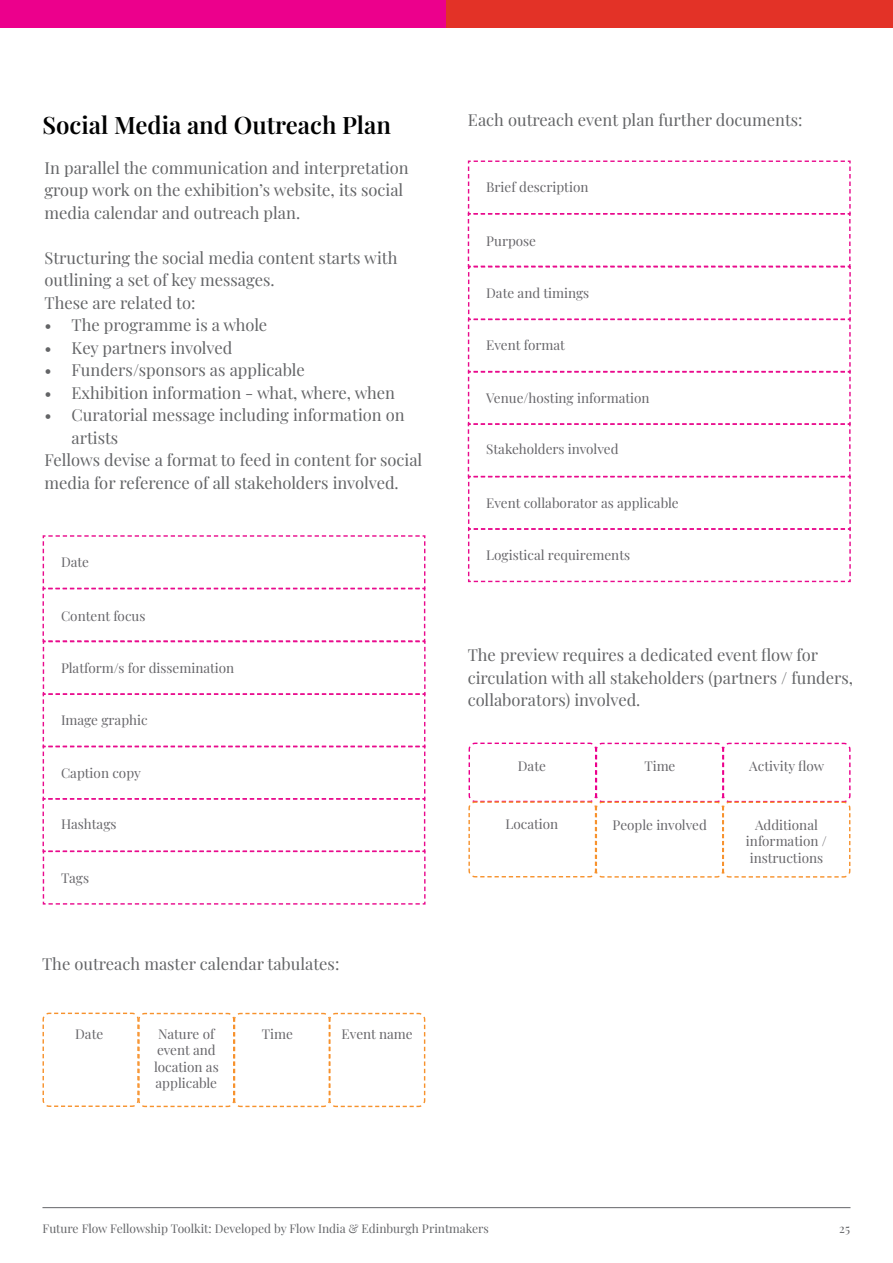
<style>
.page{position:relative;width:893px;height:1263px;background:#fff}
.page>*{position:absolute;margin:0;border:0;box-sizing:border-box;transform-origin:0 0}
.t1{font:600 24px "Playfair Display";color:#000101}
.t2{font:16.5px/22.5px "Playfair Display";color:#636466}
.t3{font:13.5px/16.5px "Playfair Display";color:#666569;text-align:center}
.t4{font:12px "Playfair Display";color:#646568}
</style>
<div class="page">
<hr style="left:42px;top:1207px;width:808px;height:1px;background:#646568">
<div style="left:0;top:0;width:446px;height:27px;background:#ec008c"></div>
<div style="left:446px;top:0;width:447px;height:27px;background:#e33227"></div>
<svg style="left:42px;top:535px;width:384px;height:370px"></svg>
<svg style="left:467px;top:160px;width:384px;height:423px"></svg>
<svg style="left:42px;top:1012px;width:384px;height:96px"></svg>
<svg style="left:468px;top:742px;width:383px;height:136px"></svg>
<h1 class="t1" style="left:43px;top:106px;width:350px">Social Media and Outreach Plan</h1>
<p class="t2" style="left:45px;top:155px;width:366px">In parallel the communication and interpretation group work on the exhibition’s website, its social media calendar and outreach plan.</p>
<p class="t2" style="left:45px;top:245px;width:354px">Structuring the social media content starts with outlining a set of key messages.<br>These are related to:</p>
<p class="t2" style="left:45px;top:312px;width:224px">• The programme is a whole</p>
<p class="t2" style="left:45px;top:335px;width:189px">• Key partners involved</p>
<p class="t2" style="left:45px;top:358px;width:262px">• Funders/sponsors as applicable</p>
<p class="t2" style="left:45px;top:380px;width:352px">• Exhibition information - what, where, when</p>
<p class="t2" style="left:45px;top:403px;width:362px">• Curatorial message including information on</p>
<p class="t2" style="left:72px;top:425px;width:48px">artists</p>
<p class="t2" style="left:45px;top:448px;width:379px">Fellows devise a format to feed in content for social</p>
<p class="t2" style="left:45px;top:470px;width:356px">media for reference of all stakeholders involved.</p>
<p class="t3" style="left:61px;top:552px;width:30px">Date</p>
<p class="t3" style="left:61px;top:606px;width:86px">Content focus</p>
<p class="t3" style="left:61px;top:659px;width:175px">Platform/s for dissemination</p>
<p class="t3" style="left:61px;top:711px;width:88px">Image graphic</p>
<p class="t3" style="left:61px;top:764px;width:81px">Caption copy</p>
<p class="t3" style="left:61px;top:815px;width:57px">Hashtags</p>
<p class="t3" style="left:61px;top:868px;width:30px">Tags</p>
<p class="t2" style="left:42px;top:951px;width:299px">The outreach master calendar tabulates:</p>
<p class="t3" style="left:154px;top:1024px;width:66px">Nature of event and location as applicable</p>
<p class="t3" style="left:75px;top:1025px;width:30px">Date</p>
<p class="t3" style="left:262px;top:1024px;width:33px">Time</p>
<p class="t3" style="left:342px;top:1024px;width:73px">Event name</p>
<p class="t2" style="left:468px;top:107px;width:336px">Each outreach event plan further documents:</p>
<p class="t3" style="left:486px;top:177px;width:104px">Brief description</p>
<p class="t3" style="left:486px;top:231px;width:51px">Purpose</p>
<p class="t3" style="left:486px;top:284px;width:104px">Date and timings</p>
<p class="t3" style="left:486px;top:336px;width:80px">Event format</p>
<p class="t3" style="left:486px;top:389px;width:165px">Venue/hosting information</p>
<p class="t3" style="left:486px;top:440px;width:134px">Stakeholders involved</p>
<p class="t3" style="left:486px;top:493px;width:194px">Event collaborator as applicable</p>
<p class="t3" style="left:486px;top:546px;width:145px">Logistical requirements</p>
<p class="t2" style="left:468px;top:643px;width:387px">The preview requires a dedicated event flow for circulation with all stakeholders (partners / funders, collaborators) involved.</p>
<p class="t3" style="left:518px;top:756px;width:30px">Date</p>
<p class="t3" style="left:644px;top:756px;width:33px">Time</p>
<p class="t3" style="left:749px;top:756px;width:76px">Activity flow</p>
<p class="t3" style="left:505px;top:815px;width:54px">Location</p>
<p class="t3" style="left:613px;top:815px;width:96px">People involved</p>
<p class="t3" style="left:746px;top:815px;width:82px">Additional information / instructions</p>
<p class="t4" style="left:43px;top:1219px;width:448px">Future Flow Fellowship Toolkit: Developed by Flow India &amp; Edinburgh Printmakers</p>
<p class="t4" style="left:839px;top:1219px;width:12px">25</p>
</div>
